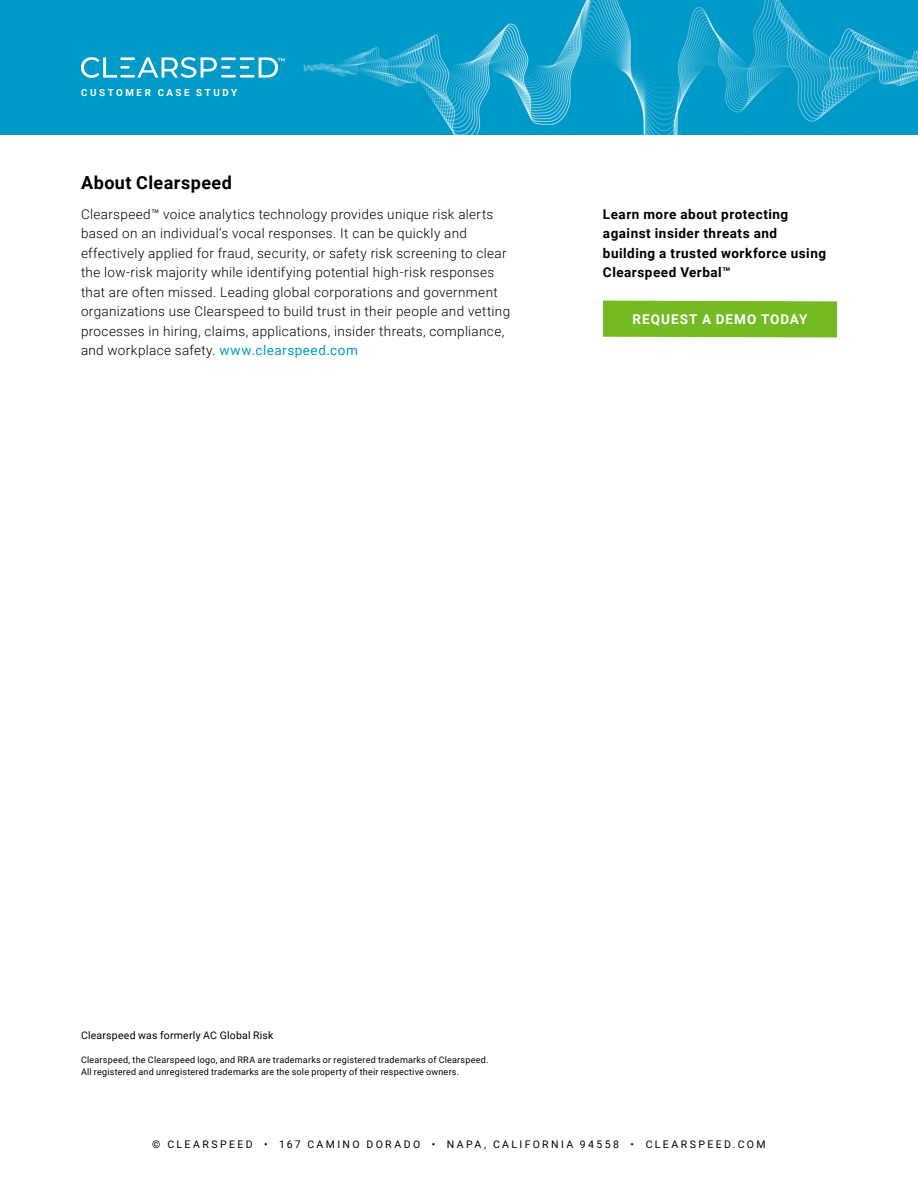
<style>
.page{position:relative;width:918px;height:1188px;background:#fff}
.page>*{position:absolute;margin:0;border:0;box-sizing:border-box;transform-origin:0 0}
.t1{font:700 18px "Roboto";letter-spacing:.025em;color:#000}
.t2{font:300 13.5px/19.5px "Roboto";letter-spacing:.025em;color:#000}
.t3{font:700 13.5px/19.5px "Roboto";letter-spacing:.04em;color:#000}
.t4{font:700 13.5px "Roboto";letter-spacing:.08em;color:#fff}
.t5{font:10.5px "Roboto";letter-spacing:.225em;color:#000}
.t6{font:10.5px "Roboto";letter-spacing:.02em;color:#000}
.t7{font:700 9.75px "Roboto";letter-spacing:.265em;color:#fff}
.t8{font:9px/12px "Roboto";letter-spacing:.025em;color:#000}
.s1{font-weight:400;color:#009ac8}
</style>
<div class="page">
<img style="left:0;top:0;width:918px;height:135px">
<hr style="left:120px;top:57px;width:15px;height:3px;background:#fff">
<svg style="left:81px;top:57px;width:49px;height:21px"></svg>
<hr style="left:120px;top:75px;width:15px;height:3px;background:#fff">
<hr style="left:221px;top:57px;width:15px;height:3px;background:#fff">
<svg style="left:137px;top:57px;width:94px;height:21px"></svg>
<hr style="left:221px;top:75px;width:15px;height:3px;background:#fff">
<hr style="left:240px;top:57px;width:14px;height:3px;background:#fff">
<svg style="left:240px;top:66px;width:9px;height:3px"></svg>
<hr style="left:240px;top:75px;width:14px;height:3px;background:#fff">
<svg style="left:259px;top:57px;width:26px;height:21px"></svg>
<div style="left:603px;top:301px;width:234px;height:37px;background:#74bb23"></div>
<p class="t7" style="left:81px;top:85px;width:157px">CUSTOMER CASE STUDY</p>
<h1 class="t1" style="left:81px;top:170px;width:152px">About Clearspeed</h1>
<p class="t2" style="left:81px;top:204px;width:431px">Clearspeed™ voice analytics technology provides unique risk alerts based on an individual’s vocal responses. It can be quickly and effectively applied for fraud, security, or safety risk screening to clear the low-risk majority while identifying potential high-risk responses that are often missed. Leading global corporations and government organizations use Clearspeed to build trust in their people and vetting processes in hiring, claims, applications, insider threats, compliance, and workplace safety. <span class="s1">www.clearspeed.com</span></p>
<p class="t3" style="left:603px;top:204px;width:225px">Learn more about protecting against insider threats and building a trusted workforce using<br>Clearspeed Verbal™</p>
<p class="t4" style="left:633px;top:310px;width:176px">REQUEST A DEMO TODAY</p>
<p class="t6" style="left:81px;top:1028px;width:194px">Clearspeed was formerly AC Global Risk</p>
<p class="t8" style="left:81px;top:1054px;width:409px">Clearspeed, the Clearspeed logo, and RRA are trademarks or registered trademarks of Clearspeed.<br>All registered and unregistered trademarks are the sole property of their respective owners.</p>
<p class="t5" style="left:152px;top:1136px;width:615px">© CLEARSPEED • 167 CAMINO DORADO • NAPA, CALIFORNIA 94558 • CLEARSPEED.COM</p>
</div>
